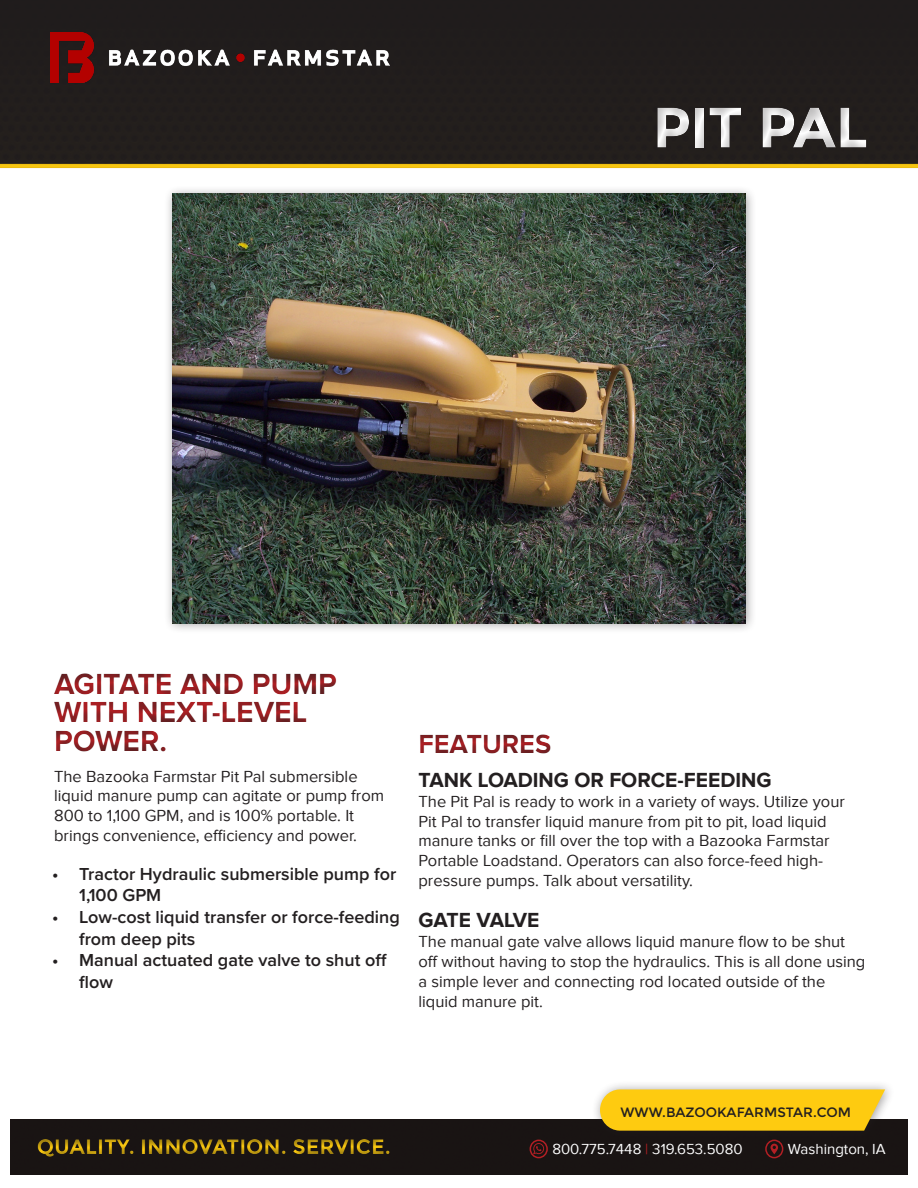
<style>
.page{position:relative;width:918px;height:1188px;background:#fff}
.page>*{position:absolute;margin:0;border:0;box-sizing:border-box;transform-origin:0 0}
.t1{font:700 57px "Montserrat";letter-spacing:-.015em;color:#fff}
.t2{font:700 30px/28.5px "Proxima Nova";color:#b11f24}
.t3{font:700 27px "Proxima Nova";color:#b11f24}
.t4{font:700 21px "Proxima Nova";color:#231f20}
.t5{font:700 21px "Montserrat";color:#fecb10}
.t6{font:600 18px/21.6px "Proxima Nova";color:#231f20}
.Paragraph{font:16.5px/19.8px "Proxima Nova";color:#231f20}
.t7{font:15px "Proxima Nova";color:#fff}
.t8{font:13.5px "Montserrat";color:#231f20}
.s1{color:#b12023}
</style>
<div class="page">
<svg style="left:54px;top:673px;width:282px;height:79px"></svg>
<div style="left:164px;top:185px;width:592px;height:449px;background:#231f20;opacity:.43"></div>
<img style="left:173px;top:194px;width:572px;height:429px">
<svg style="left:420px;top:734px;width:131px;height:20px"></svg>
<div style="left:11px;top:1119px;width:896px;height:55px;background:#191413"></div>
<div style="left:530px;top:1140px;width:18px;height:18px;border:2px solid #b31f24;border-radius:50%"></div>
<svg style="left:533px;top:1143px;width:11px;height:11px"></svg>
<div style="left:765px;top:1140px;width:18px;height:18px;border:2px solid #b31f24;border-radius:50%"></div>
<svg style="left:771px;top:1144px;width:7px;height:10px"></svg>
<div style="left:591px;top:1080px;width:304px;height:62px;background:#231f20;opacity:.43"></div>
<svg style="left:600px;top:1089px;width:285px;height:42px;background:#f5c517"></svg>
<div style="left:0;top:0;width:918px;height:167px;background:#231f20"></div>
<div style="left:33px;top:1132px;width:372px;height:30px;background:#191413"></div>
<img style="left:50px;top:32px;width:340px;height:50px">
<hr style="left:0;top:164px;width:918px;height:4px;background:#f2c110">
<h1 class="t1" style="left:652px;top:93px;width:217px">PIT PAL</h1>
<h2 class="t2" style="left:54px;top:669px;width:284px">AGITATE AND PUMP<br>WITH NEXT-LEVEL<br>POWER.</h2>
<p class="Paragraph" style="left:54px;top:766px;width:332px">The Bazooka Farmstar Pit Pal submersible liquid manure pump can agitate or pump from 800 to 1,100 GPM, and is 100% portable. It brings convenience, efficiency and power.</p>
<p class="t6" style="left:79px;top:862px;width:319px;text-indent:-27px">• Tractor Hydraulic submersible pump for<br>1,100 GPM</p>
<p class="t6" style="left:79px;top:906px;width:322px;text-indent:-27px">• Low-cost liquid transfer or force-feeding from deep pits</p>
<p class="t6" style="left:79px;top:949px;width:309px;text-indent:-27px">• Manual actuated gate valve to shut off flow</p>
<h3 class="t3" style="left:418px;top:729px;width:134px">FEATURES</h3>
<h2 class="t4" style="left:418px;top:768px;width:355px">TANK LOADING OR FORCE-FEEDING</h2>
<p class="Paragraph" style="left:418px;top:791px;width:428px">The Pit Pal is ready to work in a variety of ways. Utilize your Pit Pal to transfer liquid manure from pit to pit, load liquid manure tanks or fill over the top with a Bazooka Farmstar Portable Loadstand. Operators can also force-feed high&shy;pressure pumps. Talk about versatility.</p>
<h2 class="t4" style="left:418px;top:908px;width:123px">GATE VALVE</h2>
<p class="Paragraph" style="left:418px;top:932px;width:448px">The manual gate valve allows liquid manure flow to be shut off without having to stop the hydraulics. This is all done using a simple lever and connecting rod located outside of the liquid manure pit.</p>
<p class="t5" style="left:37px;top:1134px;width:356px">QUALITY. INNOVATION. SERVICE.</p>
<p class="t8" style="left:620px;top:1104px;width:232px">WWW.BAZOOKAFARMSTAR.COM</p>
<p class="t7" style="left:552px;top:1140px;width:192px">800.775.7448 <span class="s1">|</span> 319.653.5080</p>
<p class="t7" style="left:788px;top:1140px;width:99px">Washington, IA</p>
</div>
